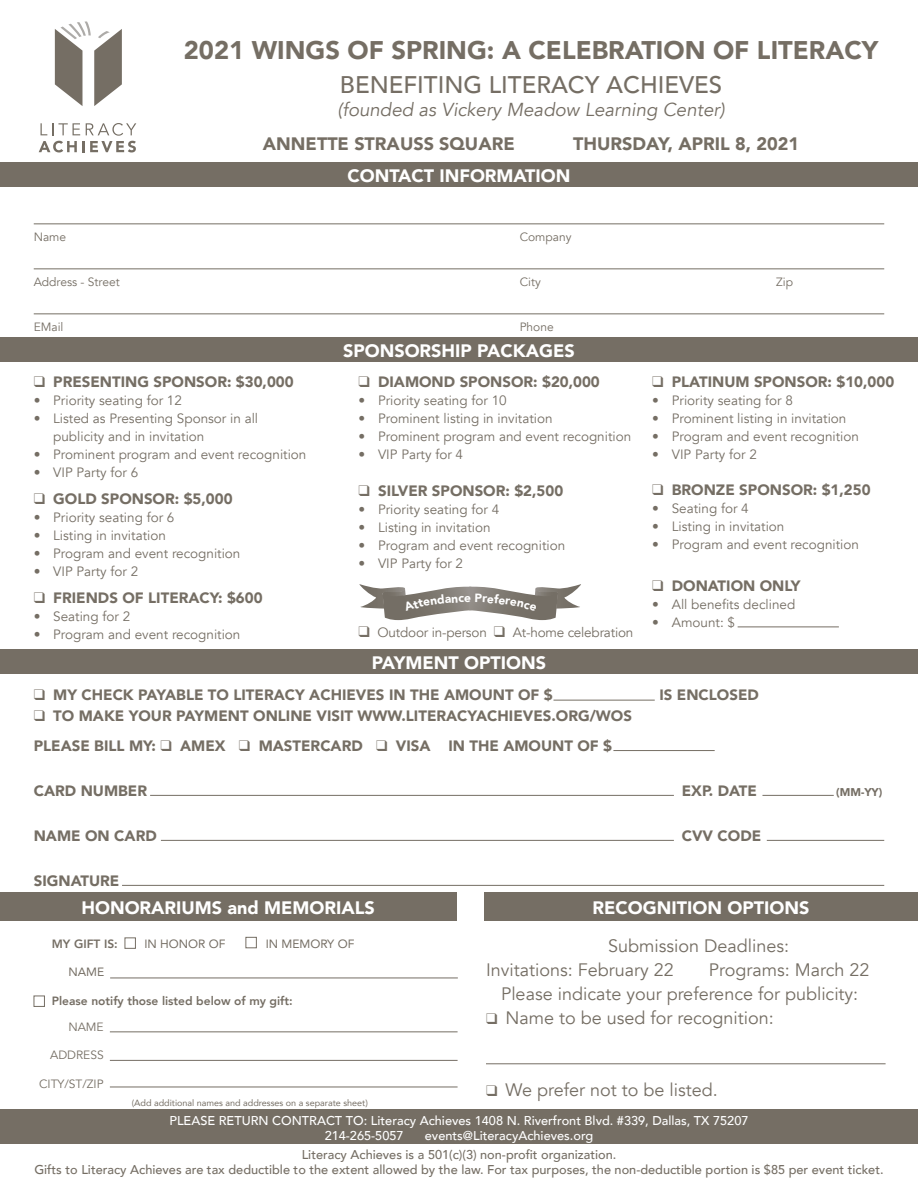
<style>
.page{position:relative;width:918px;height:1188px;background:#fff}
.page>*{position:absolute;margin:0;border:0;box-sizing:border-box;transform-origin:0 0}
.t1{font:900 25.5px "Avenir";color:#756e64}
.t2{font:500 24px "Avenir";color:#756e64}
.t3{font:italic 18.75px "Avenir";color:#756e64}
.t4{font:18px/24px "Avenir";color:#756e64}
.t5{font:900 18px "Avenir";color:#fff}
.t6{font:900 18px "Avenir";color:#756e64}
.t7{font:900 15px/30px "Avenir";color:#756e64}
.t8{font:13.5px/18px "Avenir";color:#756e64}
.t9{font:500 12.75px/15px "Avenir";color:#756e64;text-align:center}
.t10{font:500 12.75px/15px "Avenir";color:#fff}
.t11{font:12px "Avenir";color:#756e64}
.t12{font:800 12px "Avenir";color:#756e64}
.t13{font:12px "Avenir";color:#756e64}
.t14{font:900 11.25px "Avenir";color:#756e64}
.t15{font:9px "Avenir";color:#756e64}
</style>
<div class="page">
<div style="left:0;top:162px;width:918px;height:25px;background:#756e64"></div>
<div style="left:0;top:337px;width:918px;height:25px;background:#756e64"></div>
<div style="left:0;top:649px;width:918px;height:25px;background:#756e64"></div>
<div style="left:0;top:892px;width:918px;height:29px;background:#756e64"></div>
<div style="left:0;top:1109px;width:918px;height:35px;background:#756e64"></div>
<div style="left:457px;top:890px;width:26px;height:35px;background:#fff"></div>
<hr style="left:34px;top:223px;width:850px;height:1px;background:#756e64">
<hr style="left:34px;top:268px;width:850px;height:1px;background:#756e64">
<hr style="left:34px;top:313px;width:850px;height:1px;background:#756e64">
<hr style="left:738px;top:627px;width:101px;height:1px;background:#756e64">
<hr style="left:486px;top:1063px;width:400px;height:1px;background:#756e64">
<hr style="left:762px;top:795px;width:72px;height:1px;background:#756e64">
<hr style="left:554px;top:700px;width:101px;height:1px;background:#756e64">
<hr style="left:613px;top:750px;width:102px;height:1px;background:#756e64">
<hr style="left:767px;top:840px;width:117px;height:1px;background:#756e64">
<hr style="left:122px;top:885px;width:762px;height:1px;background:#756e64">
<hr style="left:161px;top:840px;width:513px;height:1px;background:#756e64">
<hr style="left:150px;top:795px;width:524px;height:1px;background:#756e64">
<svg style="left:39px;top:123px;width:97px;height:30px"></svg>
<svg style="left:55px;top:21px;width:67px;height:85px"></svg>
<hr style="left:110px;top:978px;width:348px;height:1px;background:#756e64">
<div style="left:246px;top:937px;width:11px;height:11px;border:1px solid #756e64"></div>
<div style="left:125px;top:938px;width:11px;height:11px;border:1px solid #756e64"></div>
<div style="left:34px;top:996px;width:11px;height:11px;border:1px solid #756e64"></div>
<hr style="left:110px;top:1032px;width:348px;height:1px;background:#756e64">
<hr style="left:110px;top:1060px;width:348px;height:1px;background:#756e64">
<hr style="left:110px;top:1087px;width:348px;height:1px;background:#756e64">
<svg style="left:359px;top:584px;width:222px;height:36px"></svg>
<h1 class="t1" style="left:184px;top:28px;width:696px">2021 WINGS OF SPRING: A CELEBRATION OF LITERACY</h1>
<h2 class="t2" style="left:340px;top:64px;width:384px">BENEFITING LITERACY ACHIEVES</h2>
<h3 class="t3" style="left:338px;top:98px;width:388px">(founded as Vickery Meadow Learning Center)</h3>
<h3 class="t6" style="left:263px;top:129px;width:253px">ANNETTE STRAUSS SQUARE</h3>
<h3 class="t6" style="left:573px;top:129px;width:227px">THURSDAY, APRIL 8, 2021</h3>
<h3 class="t5" style="left:347px;top:160px;width:225px">CONTACT INFORMATION</h3>
<p class="t11" style="left:34px;top:230px;width:34px">Name</p>
<p class="t11" style="left:520px;top:230px;width:53px">Company</p>
<p class="t11" style="left:34px;top:275px;width:87px">Address - Street</p>
<p class="t11" style="left:520px;top:275px;width:23px">City</p>
<p class="t11" style="left:776px;top:275px;width:18px">Zip</p>
<p class="t11" style="left:34px;top:320px;width:31px">EMail</p>
<p class="t11" style="left:520px;top:320px;width:36px">Phone</p>
<p class="t7" style="left:34px;top:366px;width:261px">❑ PRESENTING SPONSOR: $30,000</p>
<p class="t8" style="left:34px;top:391px;width:150px">• Priority seating for 12</p>
<p class="t8" style="left:53px;top:409px;width:206px;text-indent:-19px">• Listed as Presenting Sponsor in all publicity and in invitation</p>
<p class="t8" style="left:34px;top:445px;width:274px">• Prominent program and event recognition</p>
<p class="t8" style="left:34px;top:463px;width:106px">• VIP Party for 6</p>
<p class="t7" style="left:34px;top:483px;width:200px">❑ GOLD SPONSOR: $5,000</p>
<p class="t8" style="left:34px;top:508px;width:142px">• Priority seating for 6</p>
<p class="t8" style="left:34px;top:526px;width:134px">• Listing in invitation</p>
<p class="t8" style="left:34px;top:544px;width:208px">• Program and event recognition</p>
<p class="t8" style="left:34px;top:562px;width:106px">• VIP Party for 2</p>
<p class="t7" style="left:34px;top:582px;width:230px">❑ FRIENDS OF LITERACY: $600</p>
<p class="t8" style="left:34px;top:607px;width:98px">• Seating for 2</p>
<p class="t8" style="left:34px;top:625px;width:208px">• Program and event recognition</p>
<h3 class="t5" style="left:343px;top:335px;width:233px">SPONSORSHIP PACKAGES</h3>
<p class="t7" style="left:359px;top:366px;width:243px">❑ DIAMOND SPONSOR: $20,000</p>
<p class="t8" style="left:359px;top:391px;width:150px">• Priority seating for 10</p>
<p class="t8" style="left:359px;top:409px;width:196px">• Prominent listing in invitation</p>
<p class="t8" style="left:359px;top:427px;width:274px">• Prominent program and event recognition</p>
<p class="t8" style="left:359px;top:445px;width:106px">• VIP Party for 4</p>
<p class="t7" style="left:359px;top:476px;width:206px">❑ SILVER SPONSOR: $2,500</p>
<p class="t8" style="left:359px;top:501px;width:142px">• Priority seating for 4</p>
<p class="t8" style="left:359px;top:519px;width:134px">• Listing in invitation</p>
<p class="t8" style="left:359px;top:537px;width:208px">• Program and event recognition</p>
<p class="t8" style="left:359px;top:555px;width:106px">• VIP Party for 2</p>
<p class="t8" style="left:359px;top:624px;width:276px">❑ Outdoor in-person ❑ At-home celebration</p>
<h3 class="t5" style="left:372px;top:647px;width:176px">PAYMENT OPTIONS</h3>
<p class="t7" style="left:652px;top:366px;width:243px">❑ PLATINUM SPONSOR: $10,000</p>
<p class="t8" style="left:652px;top:391px;width:142px">• Priority seating for 8</p>
<p class="t8" style="left:652px;top:409px;width:196px">• Prominent listing in invitation</p>
<p class="t8" style="left:652px;top:427px;width:208px">• Program and event recognition</p>
<p class="t8" style="left:652px;top:445px;width:106px">• VIP Party for 2</p>
<p class="t7" style="left:652px;top:475px;width:220px">❑ BRONZE SPONSOR: $1,250</p>
<p class="t8" style="left:652px;top:500px;width:98px">• Seating for 4</p>
<p class="t8" style="left:652px;top:518px;width:134px">• Listing in invitation</p>
<p class="t8" style="left:652px;top:536px;width:208px">• Program and event recognition</p>
<p class="t7" style="left:652px;top:571px;width:150px">❑ DONATION ONLY</p>
<p class="t8" style="left:652px;top:596px;width:144px">• All benefits declined</p>
<p class="t8" style="left:652px;top:614px;width:84px">• Amount: $</p>
<p class="t7" style="left:34px;top:680px;width:521px">❑ MY CHECK PAYABLE TO LITERACY ACHIEVES IN THE AMOUNT OF $</p>
<p class="t7" style="left:659px;top:680px;width:101px">IS ENCLOSED</p>
<p class="t7" style="left:34px;top:701px;width:600px">❑ TO MAKE YOUR PAYMENT ONLINE VISIT WWW.LITERACYACHIEVES.ORG/WOS<br>PLEASE BILL MY: ❑ AMEX ❑ MASTERCARD ❑ VISA IN THE AMOUNT OF $</p>
<p class="t7" style="left:34px;top:776px;width:115px">CARD NUMBER</p>
<p class="t7" style="left:682px;top:776px;width:77px">EXP. DATE</p>
<p class="t14" style="left:836px;top:783px;width:48px">(MM-YY)</p>
<p class="t7" style="left:34px;top:821px;width:125px">NAME ON CARD</p>
<p class="t7" style="left:682px;top:821px;width:81px">CVV CODE</p>
<p class="t7" style="left:34px;top:866px;width:87px">SIGNATURE</p>
<h3 class="t5" style="left:81px;top:892px;width:295px">HONORARIUMS and MEMORIALS</h3>
<h3 class="t5" style="left:593px;top:892px;width:218px">RECOGNITION OPTIONS</h3>
<h3 class="t4" style="left:486px;top:935px;width:305px;text-indent:122px">Submission Deadlines:<br>Invitations: February 22</h3>
<p class="t12" style="left:52px;top:934px;width:67px">MY GIFT IS:</p>
<p class="t13" style="left:145px;top:934px;width:83px">IN HONOR OF</p>
<p class="t13" style="left:266px;top:934px;width:90px">IN MEMORY OF</p>
<p class="t13" style="left:69px;top:963px;width:37px">NAME</p>
<p class="t12" style="left:52px;top:992px;width:242px">Please notify those listed below of my gift:</p>
<h3 class="t4" style="left:501px;top:959px;width:370px;text-indent:208px">Programs: March 22<br>Please indicate your preference for publicity:</h3>
<h3 class="t4" style="left:486px;top:1007px;width:289px">❑ Name to be used for recognition:</h3>
<p class="t11" style="left:68px;top:1019px;width:37px">NAME</p>
<p class="t11" style="left:50px;top:1048px;width:55px">ADDRESS</p>
<p class="t11" style="left:39px;top:1077px;width:66px">CITY/ST/ZIP</p>
<h3 class="t4" style="left:486px;top:1079px;width:233px">❑ We prefer not to be listed.</h3>
<p class="t10" style="left:325px;top:1112px;width:425px;text-indent:-155px">PLEASE RETURN CONTRACT TO: Literacy Achieves 1408 N. Riverfront Blvd. #339, Dallas, TX 75207<br>214-265-5057</p>
<p class="t15" style="left:132px;top:1096px;width:238px">(Add additional names and addresses on a separate sheet)</p>
<p class="t10" style="left:425px;top:1127px;width:170px">events@LiteracyAchieves.org</p>
<p class="t9" style="left:34px;top:1147px;width:851px">Literacy Achieves is a 501(c)(3) non-profit organization.<br>Gifts to Literacy Achieves are tax deductible to the extent allowed by the law. For tax purposes, the non-deductible portion is $85 per event ticket.</p>
</div>
